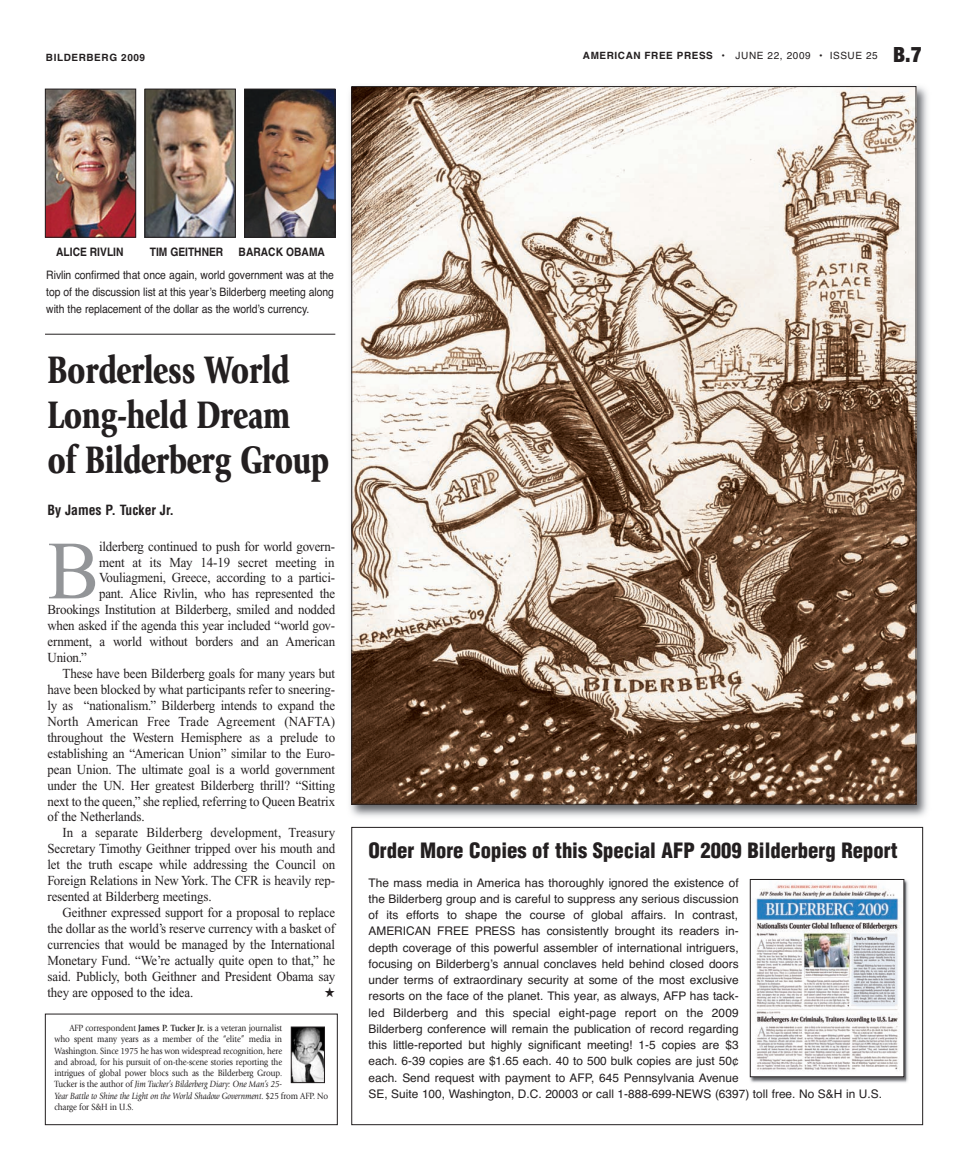
<style>
.page{position:relative;width:968px;height:1170px;background:#fff}
.page>*{position:absolute;margin:0;border:0;box-sizing:border-box;transform-origin:0 0}
.t1{font:82.62px "Times New Roman";color:#939598;scale:.94 1}
.t2{font:900 40px/45px "Giovanni";letter-spacing:-.015em;color:#231f20;scale:.76 1}
.t3{font:22.5px "Sans Black Condensed DTC";color:#231f20}
.t4{font:900 condensed 20.62px "Helvetica";color:#231f20}
.t5{font:13.75px "Times New Roman";letter-spacing:-.01em;color:#231f20;scale:.94 1}
.t6{font:13.75px "Times New Roman";letter-spacing:.01em;color:#231f20;scale:.94 1}
.t7{font:700 condensed 13.75px "Helvetica";color:#231f20}
.t8{font:11.88px/16.2px "Helvetica";color:#231f20}
.t9{font:11.62px/16.9px "Helvetica";letter-spacing:-.005em;color:#231f20;text-align:justify;scale:.89 1}
.t10{font:700 11.62px "Helvetica";color:#231f20;scale:.88 1}
.t11{font:10px "Helvetica";letter-spacing:.055em;color:#231f20}
.t12{font:700 10px "Helvetica";letter-spacing:.055em;color:#231f20}
.t13{font:9.38px/11.2px "Giovanni";letter-spacing:-.01em;color:#231f20;scale:.88 1}
.s1{font-weight:700}
.s2{font-style:italic}
</style>
<div class="page">
<img style="left:350px;top:86px;width:578px;height:731px">
<img style="left:353px;top:88px;width:561px;height:715px">
<div style="left:351px;top:827px;width:571px;height:298px;border:1px solid #231f20"></div>
<div style="left:45px;top:1014px;width:292px;height:111px;border:1px solid #231f20"></div>
<img style="left:293px;top:1029px;width:30px;height:52px">
<div style="left:291px;top:1027px;width:34px;height:56px;border:1px solid #231f20"></div>
<img style="left:47px;top:91px;width:87px;height:145px">
<div style="left:45px;top:89px;width:91px;height:149px;border:1px solid #231f20"></div>
<img style="left:147px;top:91px;width:87px;height:145px">
<div style="left:145px;top:89px;width:91px;height:149px;border:1px solid #231f20"></div>
<img style="left:246px;top:91px;width:87px;height:145px">
<div style="left:244px;top:89px;width:91px;height:149px;border:1px solid #231f20"></div>
<hr style="left:45px;top:334px;width:290px;height:1px;background:#231f20">
<img style="left:749px;top:879px;width:159px;height:204px">
<img style="left:752px;top:881px;width:150px;height:194px">
<div style="left:750px;top:879px;width:154px;height:198px;border:1px solid #231f20"></div>
<p class="t12" style="left:46px;top:54px;width:101px">BILDERBERG 2009</p>
<p class="t11" style="left:583px;top:50px;width:296px"><span class="s1">AMERICAN FREE PRESS</span> • JUNE 22, 2009 • ISSUE 25</p>
<h3 class="t3" style="left:893px;top:41px;width:30px">B.7</h3>
<p class="t10" style="left:56px;top:248px;width:78px">ALICE RIVLIN</p>
<p class="t10" style="left:150px;top:248px;width:85px">TIM GEITHNER</p>
<p class="t10" style="left:238px;top:248px;width:100px">BARACK OBAMA</p>
<p class="t9" style="left:46px;top:267px;width:325px">Rivlin confirmed that once again, world government was at the top of the discussion list at this yearʼs Bilderberg meeting along with the replacement of the dollar as the worldʼs currency.</p>
<h2 class="t2" style="left:48px;top:351px;width:372px">Borderless World<br>Long-held Dream<br>of Bilderberg Group</h2>
<p class="t7" style="left:48px;top:502px;width:128px">By James P. Tucker Jr.</p>
<h1 class="t1" style="left:48px;top:541px;width:57px">B</h1>
<p class="t5" style="left:99px;top:541px;width:253px">ilderberg continued to push for world govern-</p>
<p class="t5" style="left:99px;top:557px;width:252px">ment at its May 14-19 secret meeting in</p>
<p class="t5" style="left:99px;top:573px;width:252px">Vouliagmeni, Greece, according to a partici-</p>
<p class="t5" style="left:99px;top:589px;width:252px">pant. Alice Rivlin, who has represented the</p>
<p class="t5" style="left:48px;top:605px;width:307px">Brookings Institution at Bilderberg, smiled and nodded</p>
<p class="t5" style="left:48px;top:621px;width:307px">when asked if the agenda this year included “world gov-</p>
<p class="t5" style="left:48px;top:637px;width:307px">ernment, a world without borders and an American</p>
<p class="t5" style="left:48px;top:653px;width:43px">Union.”</p>
<p class="t5" style="left:63px;top:669px;width:291px">These have been Bilderberg goals for many years but</p>
<p class="t5" style="left:48px;top:684px;width:307px">have been blocked by what participants refer to sneering-</p>
<p class="t5" style="left:48px;top:700px;width:307px">ly as “nationalism.” Bilderberg intends to expand the</p>
<p class="t6" style="left:48px;top:716px;width:307px">North American Free Trade Agreement (NAFTA)</p>
<p class="t5" style="left:48px;top:732px;width:307px">throughout the Western Hemisphere as a prelude to</p>
<p class="t5" style="left:48px;top:748px;width:307px">establishing an “American Union” similar to the Euro-</p>
<p class="t5" style="left:48px;top:764px;width:307px">pean Union. The ultimate goal is a world government</p>
<p class="t5" style="left:48px;top:780px;width:307px">under the UN. Her greatest Bilderberg thrill? “Sitting</p>
<p class="t5" style="left:48px;top:796px;width:307px">next to the queen,” she replied, referring to Queen Beatrix</p>
<p class="t5" style="left:48px;top:812px;width:105px">of the Netherlands.</p>
<p class="t6" style="left:63px;top:828px;width:291px">In a separate Bilderberg development, Treasury</p>
<p class="t5" style="left:48px;top:844px;width:307px">Secretary Timothy Geithner tripped over his mouth and</p>
<p class="t5" style="left:48px;top:860px;width:307px">let the truth escape while addressing the Council on</p>
<p class="t5" style="left:48px;top:876px;width:307px">Foreign Relations in New York. The CFR is heavily rep-</p>
<p class="t5" style="left:48px;top:892px;width:176px">resented at Bilderberg meetings.</p>
<p class="t5" style="left:63px;top:908px;width:291px">Geithner expressed support for a proposal to replace</p>
<p class="t5" style="left:48px;top:923px;width:307px">the dollar as the world’s reserve currency with a basket of</p>
<p class="t5" style="left:48px;top:939px;width:307px">currencies that would be managed by the International</p>
<p class="t5" style="left:48px;top:955px;width:307px">Monetary Fund. “We’re actually quite open to that,” he</p>
<p class="t5" style="left:48px;top:971px;width:307px">said. Publicly, both Geithner and President Obama say</p>
<p class="t5" style="left:48px;top:987px;width:156px">they are opposed to the idea.</p>
<p class="t13" style="left:54px;top:1023px;width:313px;text-indent:15px">AFP correspondent <span class="s1">James P. Tucker Jr.</span> is a veteran journalist<br>who spent many years as a member of the “elite” media in Washington. Since 1975 he has won widespread recognition, here<br>and abroad, for his pursuit of on-the-scene stories reporting the<br>intrigues of global power blocs such as the Bilderberg Group.<br>Tucker is the author of <span class="s2">Jim Tucker’s Bilderberg Diary: One Man’s 25-<br>Year Battle to Shine the Light on the World Shadow Government</span>. $25 from AFP. No charge for S&amp;H in U.S.</p>
<h3 class="t4" style="left:368px;top:839px;width:530px">Order More Copies of this Special AFP 2009 Bilderberg Report</h3>
<p class="t8" style="left:368px;top:874px;width:515px">The mass media in America has thoroughly ignored the existence of<br>the Bilderberg group and is careful to suppress any serious discussion<br>of its efforts to shape the course of global affairs. In contrast,<br>AMERICAN FREE PRESS has consistently brought its readers in-<br>depth coverage of this powerful assembler of international intriguers,<br>focusing on Bilderbergʼs annual conclaves held behind closed doors<br>under terms of extraordinary security at some of the most exclusive<br>resorts on the face of the planet. This year, as always, AFP has tack-<br>led Bilderberg and this special eight-page report on the 2009<br>Bilderberg conference will remain the publication of record regarding<br>this little-reported but highly significant meeting! 1-5 copies are $3<br>each. 6-39 copies are $1.65 each. 40 to 500 bulk copies are just 50¢<br>each. Send request with payment to AFP, 645 Pennsylvania Avenue<br>SE, Suite 100, Washington, D.C. 20003 or call 1-888-699-NEWS (6397) toll free. No S&amp;H in U.S.</p>
</div>
